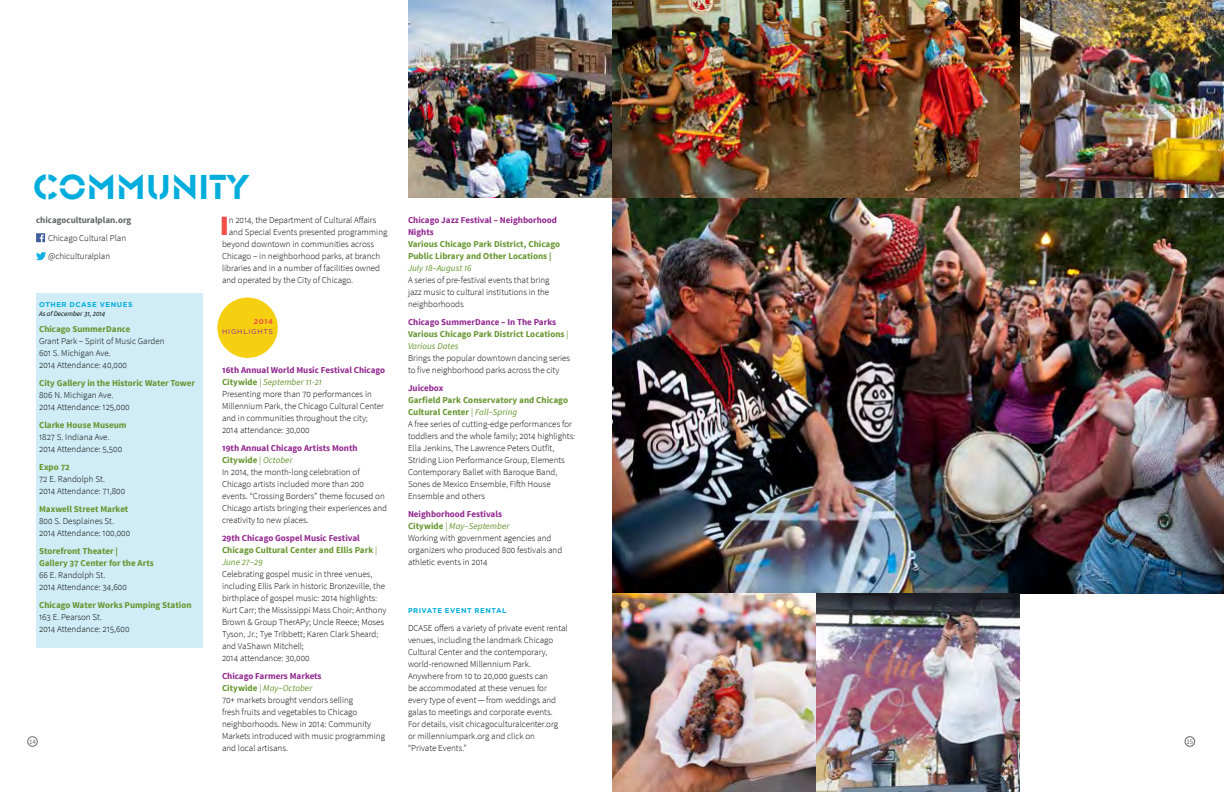
<style>
.page{position:relative;width:1224px;height:792px;background:#fff}
.page>*{position:absolute;margin:0;border:0;box-sizing:border-box;transform-origin:0 0}
.t1{font:36px "Glaser Ste D";letter-spacing:.035em;color:#00addc}
.t2{font:900 26.1px "Gotham";color:#f04e46}
.t3{font:300 9px/12px "Source Sans Pro";color:#000}
.t4{font:700 9px/12px "Source Sans Pro";color:#66952e}
.t5{font:700 9px/12px "Source Sans Pro";color:#92278f}
.t6{font:italic 9px "Source Sans Pro";letter-spacing:.005em;color:#66952e}
.t7{font:700 9px "Source Sans Pro";color:#636466}
.t8{font:700 7px "Gotham";letter-spacing:.075em;color:#00addc}
.t9{font:italic 7px "Source Sans Pro";color:#000}
.t10{font:7px/10px "Gotham";letter-spacing:.105em;color:#92278f;text-align:right}
.t11{font:7px "Source Sans Pro";color:#6d6e71}
.t12{font:7px "Source Sans Pro";color:#636466}
.s1{font-weight:700;color:#f04e46}
.s2{font-weight:700;font-style:normal}
.s3{font-weight:400;font-style:italic}
</style>
<div class="page">
<div style="left:27px;top:736px;width:11px;height:10px;border:1px solid #6d6e71;border-radius:50%"></div>
<div style="left:36px;top:293px;width:168px;height:355px;background:#d0edf7"></div>
<svg style="left:36px;top:233px;width:9px;height:9px"></svg>
<svg style="left:36px;top:252px;width:10px;height:8px"></svg>
<div style="left:217px;top:298px;width:61px;height:60px;background:#f5d011;border-radius:50%"></div>
<img style="left:408px;top:0;width:816px;height:198px">
<img style="left:612px;top:198px;width:612px;height:396px">
<img style="left:612px;top:594px;width:408px;height:198px">
<div style="left:1185px;top:736px;width:10px;height:10px;border:1px solid #636466;border-radius:50%"></div>
<h1 class="t1" style="left:33px;top:166px;width:216px">COMMUNITY</h1>
<p class="t7" style="left:36px;top:214px;width:97px">chicagoculturalplan.org</p>
<p class="t3" style="left:48px;top:232px;width:80px">Chicago Cultural Plan</p>
<p class="t3" style="left:48px;top:250px;width:64px">@chiculturalplan</p>
<p class="t2" style="left:220px;top:208px;width:10px">I</p>
<p class="t3" style="left:229px;top:214px;width:149px">n 2014, the Department of Cultural Affairs</p>
<p class="t3" style="left:229px;top:226px;width:160px">and Special Events presented programming</p>
<p class="t3" style="left:222px;top:238px;width:160px">beyond downtown in communities across Chicago – in neighborhood parks, at branch libraries and in a number of facilities owned and operated by the City of Chicago.</p>
<p class="t10" style="left:222px;top:316px;width:52px"><span class="s1">2014<br></span>HIGHLIGHTS</p>
<p class="t5" style="left:222px;top:364px;width:165px">16th Annual World Music Festival Chicago</p>
<p class="t6" style="left:222px;top:376px;width:102px"><span class="s2">Citywide</span> | September 11-21</p>
<p class="t3" style="left:222px;top:388px;width:151px">Presenting more than 70 performances in</p>
<p class="t3" style="left:222px;top:400px;width:164px">Millennium Park, the Chicago Cultural Center and in communities throughout the city;</p>
<p class="t3" style="left:222px;top:424px;width:89px">2014 attendance: 30,000</p>
<p class="t5" style="left:222px;top:442px;width:137px">19th Annual Chicago Artists Month</p>
<p class="t4" style="left:222px;top:454px;width:72px">Citywide <span class="s3">| October</span></p>
<p class="t3" style="left:222px;top:466px;width:144px">In 2014, the month-long celebration of<br>Chicago artists included more than 200</p>
<p class="t3" style="left:222px;top:490px;width:164px">events. “Crossing Borders” theme focused on</p>
<p class="t3" style="left:222px;top:502px;width:167px">Chicago artists bringing their experiences and</p>
<p class="t3" style="left:222px;top:514px;width:88px">creativity to new places.</p>
<p class="t5" style="left:222px;top:532px;width:139px">29th Chicago Gospel Music Festival</p>
<p class="t4" style="left:222px;top:544px;width:157px">Chicago Cultural Center and Ellis Park <span class="s3">|</span></p>
<p class="t6" style="left:222px;top:556px;width:42px">June 27–29</p>
<p class="t3" style="left:222px;top:568px;width:152px">Celebrating gospel music in three venues,</p>
<p class="t3" style="left:222px;top:580px;width:165px">including Ellis Park in historic Bronzeville, the</p>
<p class="t3" style="left:222px;top:592px;width:157px">birthplace of gospel music: 2014 highlights:</p>
<p class="t3" style="left:222px;top:604px;width:166px">Kurt Carr; the Mississippi Mass Choir; Anthony<br>Brown &amp; Group TherAPy; Uncle Reece; Moses</p>
<p class="t3" style="left:222px;top:628px;width:158px">Tyson, Jr.; Tye Tribbett; Karen Clark Sheard; and VaShawn Mitchell;<br>2014 attendance: 30,000</p>
<p class="t5" style="left:222px;top:670px;width:101px">Chicago Farmers Markets</p>
<p class="t6" style="left:222px;top:682px;width:92px"><span class="s2">Citywide</span> | May–October</p>
<p class="t3" style="left:222px;top:694px;width:151px">70+ markets brought vendors selling fresh fruits and vegetables to Chicago neighborhoods. New in 2014: Community</p>
<p class="t3" style="left:222px;top:730px;width:165px">Markets introduced with music programming and local artisans.</p>
<h6 class="t8" style="left:39px;top:300px;width:95px">OTHER DCASE VENUES</h6>
<p class="t9" style="left:39px;top:309px;width:67px">As of December 31, 2014</p>
<p class="t4" style="left:39px;top:324px;width:93px">Chicago SummerDance</p>
<p class="t3" style="left:39px;top:335px;width:127px">Grant Park – Spirit of Music Garden<br>601 S. Michigan Ave.<br>2014 Attendance: 40,000</p>
<p class="t4" style="left:39px;top:378px;width:157px">City Gallery in the Historic Water Tower</p>
<p class="t3" style="left:39px;top:389px;width:92px">806 N. Michigan Ave.<br>2014 Attendance: 125,000</p>
<p class="t4" style="left:39px;top:420px;width:89px">Clarke House Museum</p>
<p class="t3" style="left:39px;top:431px;width:85px">1827 S. Indiana Ave.<br>2014 Attendance: 5,500</p>
<p class="t4" style="left:39px;top:462px;width:32px">Expo 72</p>
<p class="t3" style="left:39px;top:473px;width:88px">72 E. Randolph St.<br>2014 Attendance: 71,800</p>
<p class="t4" style="left:39px;top:504px;width:91px">Maxwell Street Market</p>
<p class="t3" style="left:39px;top:515px;width:93px">800 S. Desplaines St.<br>2014 Attendance: 100,000</p>
<p class="t4" style="left:39px;top:546px;width:116px">Storefront Theater |<br>Gallery 37 Center for the Arts</p>
<p class="t3" style="left:39px;top:569px;width:89px">66 E. Randolph St.<br>2014 Attendance: 34,600</p>
<p class="t4" style="left:39px;top:600px;width:154px">Chicago Water Works Pumping Station</p>
<p class="t3" style="left:39px;top:611px;width:92px">163 E. Pearson St.<br>2014 Attendance: 215,600</p>
<p class="t11" style="left:29px;top:737px;width:8px">14</p>
<p class="t5" style="left:408px;top:214px;width:151px">Chicago Jazz Festival – Neighborhood<br>Nights</p>
<p class="t4" style="left:408px;top:238px;width:154px">Various Chicago Park District, Chicago<br>Public Library and Other Locations |</p>
<p class="t6" style="left:408px;top:262px;width:65px">July 18–August 16</p>
<p class="t3" style="left:408px;top:274px;width:143px">A series of pre-festival events that bring</p>
<p class="t3" style="left:408px;top:286px;width:143px">jazz music to cultural institutions in the</p>
<p class="t3" style="left:408px;top:298px;width:57px">neighborhoods</p>
<p class="t5" style="left:408px;top:316px;width:150px">Chicago SummerDance – In The Parks</p>
<p class="t4" style="left:408px;top:328px;width:162px">Various Chicago Park District Locations <span class="s3">|</span></p>
<p class="t6" style="left:408px;top:340px;width:52px">Various Dates</p>
<p class="t3" style="left:408px;top:352px;width:164px">Brings the popular downtown dancing series</p>
<p class="t3" style="left:408px;top:364px;width:153px">to five neighborhood parks across the city</p>
<p class="t5" style="left:408px;top:382px;width:37px">Juicebox</p>
<p class="t4" style="left:408px;top:394px;width:162px">Garfield Park Conservatory and Chicago<br>Cultural Center <span class="s3">| Fall–Spring</span></p>
<p class="t3" style="left:408px;top:418px;width:166px">A free series of cutting-edge performances for</p>
<p class="t3" style="left:408px;top:430px;width:169px">toddlers and the whole family; 2014 highlights:<br>Ella Jenkins, The Lawrence Peters Outfit,</p>
<p class="t3" style="left:408px;top:454px;width:158px">Striding Lion Performance Group, Elements<br>Contemporary Ballet with Baroque Band,</p>
<p class="t3" style="left:408px;top:478px;width:144px">Sones de Mexico Ensemble, Fifth House<br>Ensemble and others</p>
<p class="t5" style="left:408px;top:508px;width:95px">Neighborhood Festivals</p>
<p class="t6" style="left:408px;top:520px;width:103px"><span class="s2">Citywide</span> | May–September</p>
<p class="t3" style="left:408px;top:532px;width:145px">Working with government agencies and</p>
<p class="t3" style="left:408px;top:544px;width:156px">organizers who produced 800 festivals and athletic events in 2014</p>
<p class="t8" style="left:408px;top:606px;width:100px">PRIVATE EVENT RENTAL</p>
<p class="t3" style="left:408px;top:622px;width:161px">DCASE offers a variety of private event rental</p>
<p class="t3" style="left:408px;top:634px;width:147px">venues, including the landmark Chicago<br>Cultural Center and the contemporary, world-renowned Millennium Park.</p>
<p class="t3" style="left:408px;top:670px;width:150px">Anywhere from 10 to 20,000 guests can be accommodated at these venues for every type of event — from weddings and</p>
<p class="t3" style="left:408px;top:706px;width:152px">galas to meetings and corporate events.<br>For details, visit chicagoculturalcenter.org or millenniumpark.org and click on “Private Events.”</p>
<p class="t12" style="left:1186px;top:737px;width:8px">15</p>
</div>
